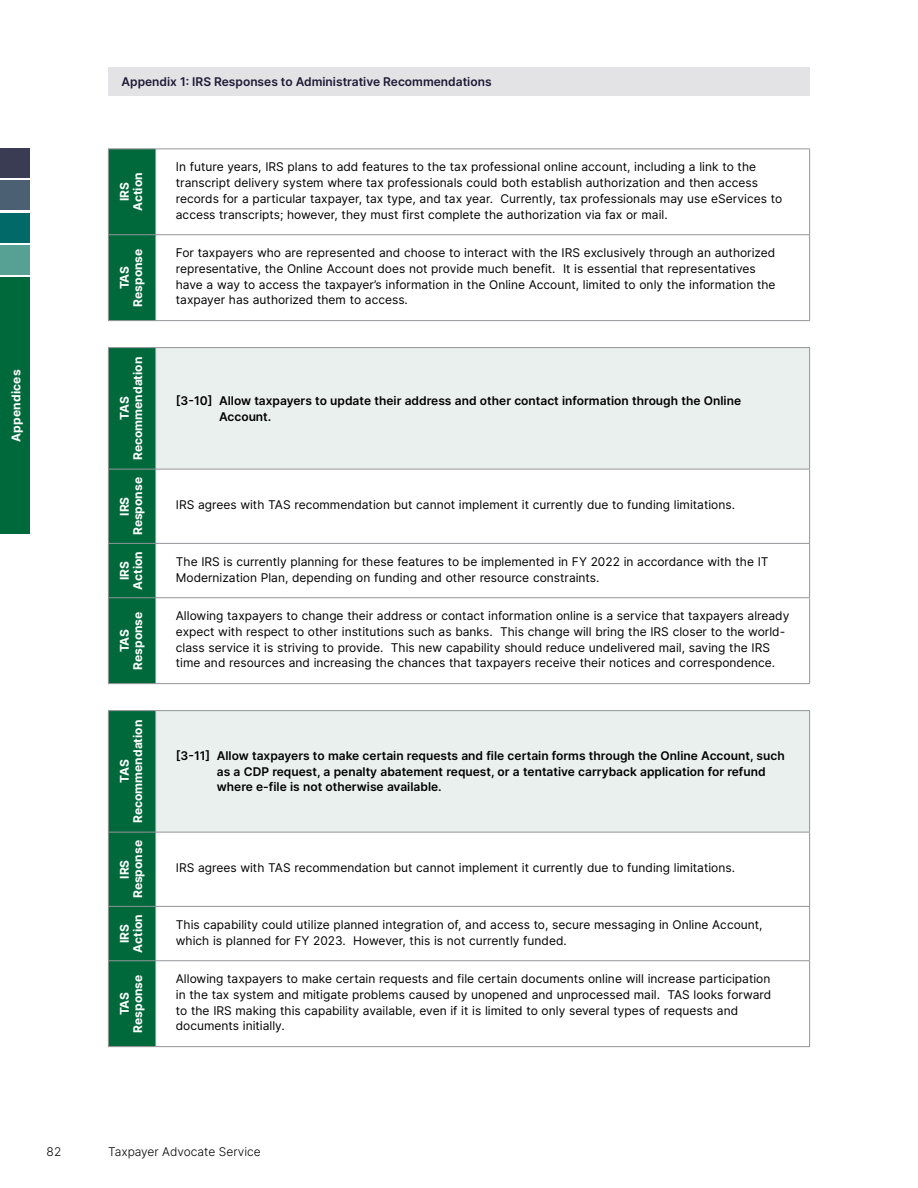
<style>
.page{position:relative;width:918px;height:1188px;background:#fff}
.page>*{position:absolute;margin:0;border:0;box-sizing:border-box;transform-origin:0 0}
.TBody-left{font:12px/15.8px "Inter";color:#000}
.TBody-TAS_Recommenda{font:600 12px/15.8px "Inter";color:#000}
.TH1__8pt_center_alig{font:700 12px/13.5px "Inter";color:#fff;text-align:center}
.t1{font:600 12px "Inter";color:#1d1934}
.t2{font:300 12px "Inter";color:#000}
.TH1__8pt_center_alig-2{font:700 12px "Inter";letter-spacing:.02em;color:#fff}
</style>
<div class="page">
<div style="left:0;top:278px;width:29px;height:256px;background:#00693b"></div>
<div style="left:0;top:148px;width:29px;height:30px;background:#3a3c53"></div>
<div style="left:0;top:181px;width:29px;height:29px;background:#4b6173"></div>
<div style="left:0;top:245px;width:29px;height:30px;background:#56a194"></div>
<div style="left:0;top:213px;width:29px;height:29px;background:#016967"></div>
<div style="left:108px;top:68px;width:702px;height:28px;background:#e3e3e6"></div>
<div style="left:109px;top:149px;width:46px;height:171px;background:#00693b"></div>
<hr style="left:108px;top:148px;width:48px;height:1px;background:#939598">
<hr style="left:108px;top:234px;width:48px;height:1px;background:#939598">
<hr style="left:156px;top:148px;width:654px;height:1px;background:#939598">
<hr style="left:156px;top:234px;width:654px;height:1px;background:#939598">
<hr style="left:108px;top:149px;width:1px;height:85px;background:#939598">
<hr style="left:108px;top:235px;width:1px;height:85px;background:#939598">
<hr style="left:108px;top:320px;width:48px;height:1px;background:#939598">
<hr style="left:155px;top:149px;width:1px;height:85px;background:#939598">
<hr style="left:809px;top:149px;width:1px;height:85px;background:#939598">
<hr style="left:155px;top:235px;width:1px;height:85px;background:#939598">
<hr style="left:809px;top:235px;width:1px;height:85px;background:#939598">
<hr style="left:156px;top:320px;width:654px;height:1px;background:#939598">
<div style="left:109px;top:348px;width:46px;height:335px;background:#00693b"></div>
<div style="left:156px;top:348px;width:654px;height:121px;background:#eaf0ee"></div>
<hr style="left:108px;top:469px;width:48px;height:1px;background:#939598">
<hr style="left:108px;top:543px;width:48px;height:1px;background:#939598">
<hr style="left:108px;top:597px;width:48px;height:1px;background:#939598">
<hr style="left:156px;top:543px;width:654px;height:1px;background:#939598">
<hr style="left:156px;top:597px;width:654px;height:1px;background:#939598">
<hr style="left:108px;top:347px;width:48px;height:1px;background:#939598">
<hr style="left:108px;top:348px;width:1px;height:121px;background:#939598">
<hr style="left:108px;top:470px;width:1px;height:73px;background:#939598">
<hr style="left:108px;top:544px;width:1px;height:53px;background:#939598">
<hr style="left:108px;top:598px;width:1px;height:85px;background:#939598">
<hr style="left:108px;top:683px;width:48px;height:1px;background:#939598">
<hr style="left:155px;top:470px;width:1px;height:73px;background:#939598">
<hr style="left:809px;top:470px;width:1px;height:73px;background:#939598">
<hr style="left:155px;top:544px;width:1px;height:53px;background:#939598">
<hr style="left:809px;top:544px;width:1px;height:53px;background:#939598">
<hr style="left:155px;top:598px;width:1px;height:85px;background:#939598">
<hr style="left:809px;top:598px;width:1px;height:85px;background:#939598">
<hr style="left:156px;top:683px;width:654px;height:1px;background:#939598">
<hr style="left:156px;top:347px;width:654px;height:1px;background:#939598">
<hr style="left:155px;top:348px;width:1px;height:121px;background:#939598">
<hr style="left:809px;top:348px;width:1px;height:121px;background:#939598">
<hr style="left:156px;top:469px;width:654px;height:1px;background:#939598">
<div style="left:109px;top:711px;width:46px;height:335px;background:#00693b"></div>
<div style="left:156px;top:711px;width:654px;height:121px;background:#eaf0ee"></div>
<hr style="left:108px;top:832px;width:48px;height:1px;background:#939598">
<hr style="left:108px;top:906px;width:48px;height:1px;background:#939598">
<hr style="left:108px;top:960px;width:48px;height:1px;background:#939598">
<hr style="left:156px;top:906px;width:654px;height:1px;background:#939598">
<hr style="left:156px;top:960px;width:654px;height:1px;background:#939598">
<hr style="left:108px;top:710px;width:48px;height:1px;background:#939598">
<hr style="left:108px;top:711px;width:1px;height:121px;background:#939598">
<hr style="left:108px;top:832px;width:1px;height:74px;background:#939598">
<hr style="left:108px;top:907px;width:1px;height:53px;background:#939598">
<hr style="left:108px;top:961px;width:1px;height:85px;background:#939598">
<hr style="left:108px;top:1046px;width:48px;height:1px;background:#939598">
<hr style="left:155px;top:832px;width:1px;height:74px;background:#939598">
<hr style="left:809px;top:832px;width:1px;height:74px;background:#939598">
<hr style="left:155px;top:907px;width:1px;height:53px;background:#939598">
<hr style="left:809px;top:907px;width:1px;height:53px;background:#939598">
<hr style="left:155px;top:961px;width:1px;height:85px;background:#939598">
<hr style="left:809px;top:961px;width:1px;height:85px;background:#939598">
<hr style="left:156px;top:1046px;width:654px;height:1px;background:#939598">
<hr style="left:156px;top:710px;width:654px;height:1px;background:#939598">
<hr style="left:155px;top:711px;width:1px;height:121px;background:#939598">
<hr style="left:809px;top:711px;width:1px;height:121px;background:#939598">
<hr style="left:156px;top:832px;width:654px;height:1px;background:#939598">
<p class="TH1__8pt_center_alig-2" style="left:7px;top:442px;width:74px;rotate:-90deg">Appendices</p>
<p class="t1" style="left:122px;top:73px;width:372px">Appendix 1: IRS Responses to Administrative Recommendations</p>
<p class="TH1__8pt_center_alig" style="left:117px;top:211px;width:40px;rotate:-90deg">IRS<br>Action</p>
<p class="TBody-left" style="left:176px;top:159px;width:608px">In future years, IRS plans to add features to the tax professional online account, including a link to the transcript delivery system where tax professionals could both establish authorization and then access records for a particular taxpayer, tax type, and tax year. Currently, tax professionals may use eServices to access transcripts; however, they must first complete the authorization via fax or mail.</p>
<p class="TH1__8pt_center_alig" style="left:117px;top:307px;width:60px;rotate:-90deg">TAS<br>Response</p>
<p class="TBody-left" style="left:176px;top:245px;width:601px">For taxpayers who are represented and choose to interact with the IRS exclusively through an authorized representative, the Online Account does not provide much benefit. It is essential that representatives have a way to access the taxpayer’s information in the Online Account, limited to only the information the taxpayer has authorized them to access.</p>
<p class="TH1__8pt_center_alig" style="left:117px;top:460px;width:105px;rotate:-90deg">TAS<br>Recommendation</p>
<p class="TH1__8pt_center_alig" style="left:117px;top:535px;width:60px;rotate:-90deg">IRS<br>Response</p>
<p class="TBody-TAS_Recommenda" style="left:219px;top:392px;width:524px;text-indent:-43px">[3-10] Allow taxpayers to update their address and other contact information through the Online<br>Account.</p>
<p class="TBody-left" style="left:176px;top:497px;width:561px">IRS agrees with TAS recommendation but cannot implement it currently due to funding limitations.</p>
<p class="TH1__8pt_center_alig" style="left:117px;top:590px;width:40px;rotate:-90deg">IRS<br>Action</p>
<p class="TBody-left" style="left:176px;top:553px;width:594px">The IRS is currently planning for these features to be implemented in FY 2022 in accordance with the IT<br>Modernization Plan, depending on funding and other resource constraints.</p>
<p class="TH1__8pt_center_alig" style="left:117px;top:670px;width:60px;rotate:-90deg">TAS<br>Response</p>
<p class="TBody-left" style="left:176px;top:608px;width:615px">Allowing taxpayers to change their address or contact information online is a service that taxpayers already expect with respect to other institutions such as banks. This change will bring the IRS closer to the world&shy;class service it is striving to provide. This new capability should reduce undelivered mail, saving the IRS time and resources and increasing the chances that taxpayers receive their notices and correspondence.</p>
<p class="TH1__8pt_center_alig" style="left:117px;top:823px;width:105px;rotate:-90deg">TAS<br>Recommendation</p>
<p class="TH1__8pt_center_alig" style="left:117px;top:898px;width:60px;rotate:-90deg">IRS<br>Response</p>
<p class="TBody-TAS_Recommenda" style="left:217px;top:747px;width:569px;text-indent:-41px">[3-11] Allow taxpayers to make certain requests and file certain forms through the Online Account, such as a CDP request, a penalty abatement request, or a tentative carryback application for refund where e-file is not otherwise available.</p>
<p class="TBody-left" style="left:176px;top:860px;width:561px">IRS agrees with TAS recommendation but cannot implement it currently due to funding limitations.</p>
<p class="TH1__8pt_center_alig" style="left:117px;top:953px;width:40px;rotate:-90deg">IRS<br>Action</p>
<p class="TBody-left" style="left:176px;top:916px;width:588px">This capability could utilize planned integration of, and access to, secure messaging in Online Account, which is planned for FY 2023. However, this is not currently funded.</p>
<p class="TH1__8pt_center_alig" style="left:117px;top:1033px;width:60px;rotate:-90deg">TAS<br>Response</p>
<p class="TBody-left" style="left:176px;top:971px;width:597px">Allowing taxpayers to make certain requests and file certain documents online will increase participation in the tax system and mitigate problems caused by unopened and unprocessed mail. TAS looks forward to the IRS making this capability available, even if it is limited to only several types of requests and documents initially.</p>
<p class="t2" style="left:47px;top:1143px;width:16px">82</p>
<p class="t2" style="left:108px;top:1143px;width:154px">Taxpayer Advocate Service</p>
</div>
